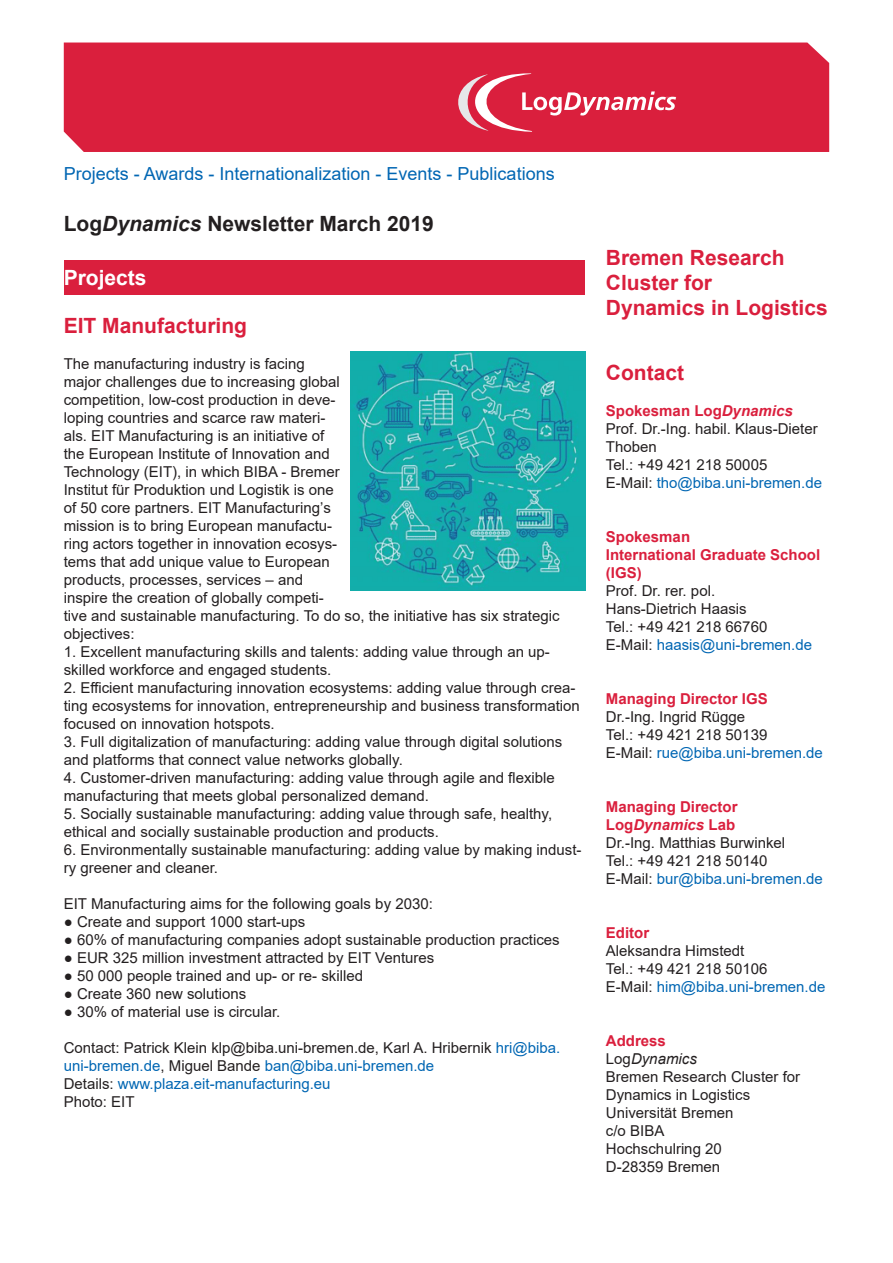
<style>
.page{position:relative;width:893px;height:1263px;background:#fff}
.page>*{position:absolute;margin:0;border:0;box-sizing:border-box;transform-origin:0 0}
.t1{font:700 21px/25.2px "Arial";color:#da1f3d}
.t2{font:700 21px "Arial";color:#231f20}
.t3{font:700 21px "Arial";color:#fff}
.t4{font:18px "Arial";color:#0166b3}
.t5{font:15px/18px "Arial";color:#231f20}
.t6{font:700 15px/18px "Arial";color:#da1f3d}
.s1{font-style:italic}
.s2{color:#0166b3}
.s3{font-weight:700;color:#da1f3d}
.s4{font-weight:700;font-style:italic;color:#da1f3d}
</style>
<div class="page">
<div style="left:64px;top:260px;width:521px;height:34px;background:#da1f3d"></div>
<div style="left:64px;top:43px;width:765px;height:109px;background:#da1f3d"></div>
<svg style="left:448px;top:73px;width:228px;height:59px"></svg>
<img style="left:351px;top:352px;width:235px;height:238px">
<p class="t4" style="left:64px;top:161px;width:492px">Projects - Awards - Internationalization - Events - Publications</p>
<h1 class="t2" style="left:64px;top:209px;width:371px">Log<span class="s1">Dynamics</span> Newsletter March 2019</h1>
<h1 class="t3" style="left:64px;top:263px;width:84px">Projects</h1>
<h1 class="t1" style="left:64px;top:313px;width:185px">EIT Manufacturing</h1>
<p class="t5" style="left:64px;top:355px;width:497px">The manufacturing industry is facing<br>major challenges due to increasing global<br>competition, low-cost production in deve-<br>loping countries and scarce raw materi-<br>als. EIT Manufacturing is an initiative of<br>the European Institute of Innovation and<br>Technology (EIT), in which BIBA - Bremer<br>Institut für Produktion und Logistik is one<br>of 50 core partners. EIT Manufacturing’s<br>mission is to bring European manufactu-<br>ring actors together in innovation ecosys-<br>tems that add unique value to European<br>products, processes, services – and<br>inspire the creation of globally competi-<br>tive and sustainable manufacturing. To do so, the initiative has six strategic objectives:</p>
<p class="t5" style="left:64px;top:643px;width:488px">1. Excellent manufacturing skills and talents: adding value through an up&shy;skilled workforce and engaged students.</p>
<p class="t5" style="left:64px;top:679px;width:518px">2. Efficient manufacturing innovation ecosystems: adding value through crea&shy;ting ecosystems for innovation, entrepreneurship and business transformation focused on innovation hotspots.</p>
<p class="t5" style="left:64px;top:733px;width:500px">3. Full digitalization of manufacturing: adding value through digital solutions and platforms that connect value networks globally.</p>
<p class="t5" style="left:64px;top:769px;width:493px">4. Customer-driven manufacturing: adding value through agile and flexible manufacturing that meets global personalized demand.</p>
<p class="t5" style="left:64px;top:805px;width:490px">5. Socially sustainable manufacturing: adding value through safe, healthy, ethical and socially sustainable production and products.</p>
<p class="t5" style="left:64px;top:841px;width:519px">6. Environmentally sustainable manufacturing: adding value by making indust&shy;ry greener and cleaner.</p>
<p class="t5" style="left:64px;top:895px;width:371px">EIT Manufacturing aims for the following goals by 2030:</p>
<p class="t5" style="left:64px;top:913px;width:243px">● Create and support 1000 start-ups</p>
<p class="t5" style="left:64px;top:931px;width:497px">● 60% of manufacturing companies adopt sustainable production practices</p>
<p class="t5" style="left:64px;top:949px;width:372px">● EUR 325 million investment attracted by EIT Ventures</p>
<p class="t5" style="left:64px;top:967px;width:301px">● 50 000 people trained and up- or re- skilled</p>
<p class="t5" style="left:64px;top:985px;width:184px">● Create 360 new solutions</p>
<p class="t5" style="left:64px;top:1003px;width:218px">● 30% of material use is circular.</p>
<p class="t5" style="left:64px;top:1039px;width:498px">Contact: Patrick Klein klp@biba.uni-bremen.de, Karl A. Hribernik <span class="s2">hri@biba. uni-bremen.de</span>, Miguel Bande <span class="s2">ban@biba.uni-bremen.de<br></span>Details: <span class="s2">www.plaza.eit-manufacturing.eu<br></span>Photo: EIT</p>
<h1 class="t1" style="left:606px;top:245px;width:223px">Bremen Research<br>Cluster for<br>Dynamics in Logistics</h1>
<h1 class="t1" style="left:606px;top:361px;width:80px">Contact</h1>
<p class="t5" style="left:606px;top:402px;width:218px"><span class="s3">Spokesman Log</span><span class="s4">Dynamics<br></span>Prof. Dr.-Ing. habil. Klaus-Dieter<br>Thoben<br>Tel.: +49 421 218 50005<br>E-Mail: <span class="s2">tho@biba.uni-bremen.de</span></p>
<p class="t6" style="left:606px;top:528px;width:216px">Spokesman<br>International Graduate School (IGS)</p>
<p class="t5" style="left:606px;top:582px;width:208px">Prof. Dr. rer. pol.<br>Hans-Dietrich Haasis<br>Tel.: +49 421 218 66760<br>E-Mail: <span class="s2">haasis@uni-bremen.de</span></p>
<p class="t6" style="left:606px;top:690px;width:163px">Managing Director IGS</p>
<p class="t5" style="left:606px;top:708px;width:218px">Dr.-Ing. Ingrid Rügge<br>Tel.: +49 421 218 50139<br>E-Mail: <span class="s2">rue@biba.uni-bremen.de</span></p>
<p class="t5" style="left:606px;top:798px;width:218px"><span class="s3">Managing Director<br>Log</span><span class="s4">Dynamics</span> <span class="s3">Lab<br></span>Dr.-Ing. Matthias Burwinkel<br>Tel.: +49 421 218 50140<br>E-Mail: <span class="s2">bur@biba.uni-bremen.de</span></p>
<p class="t6" style="left:606px;top:924px;width:45px">Editor</p>
<p class="t5" style="left:606px;top:942px;width:221px">Aleksandra Himstedt<br>Tel.: +49 421 218 50106<br>E-Mail: <span class="s2">him@biba.uni-bremen.de</span></p>
<p class="t5" style="left:606px;top:1032px;width:196px"><span class="s3">Address<br></span>Log<span class="s1">Dynamics<br></span>Bremen Research Cluster for<br>Dynamics in Logistics<br>Universität Bremen<br>c/o BIBA<br>Hochschulring 20<br>D-28359 Bremen</p>
</div>
